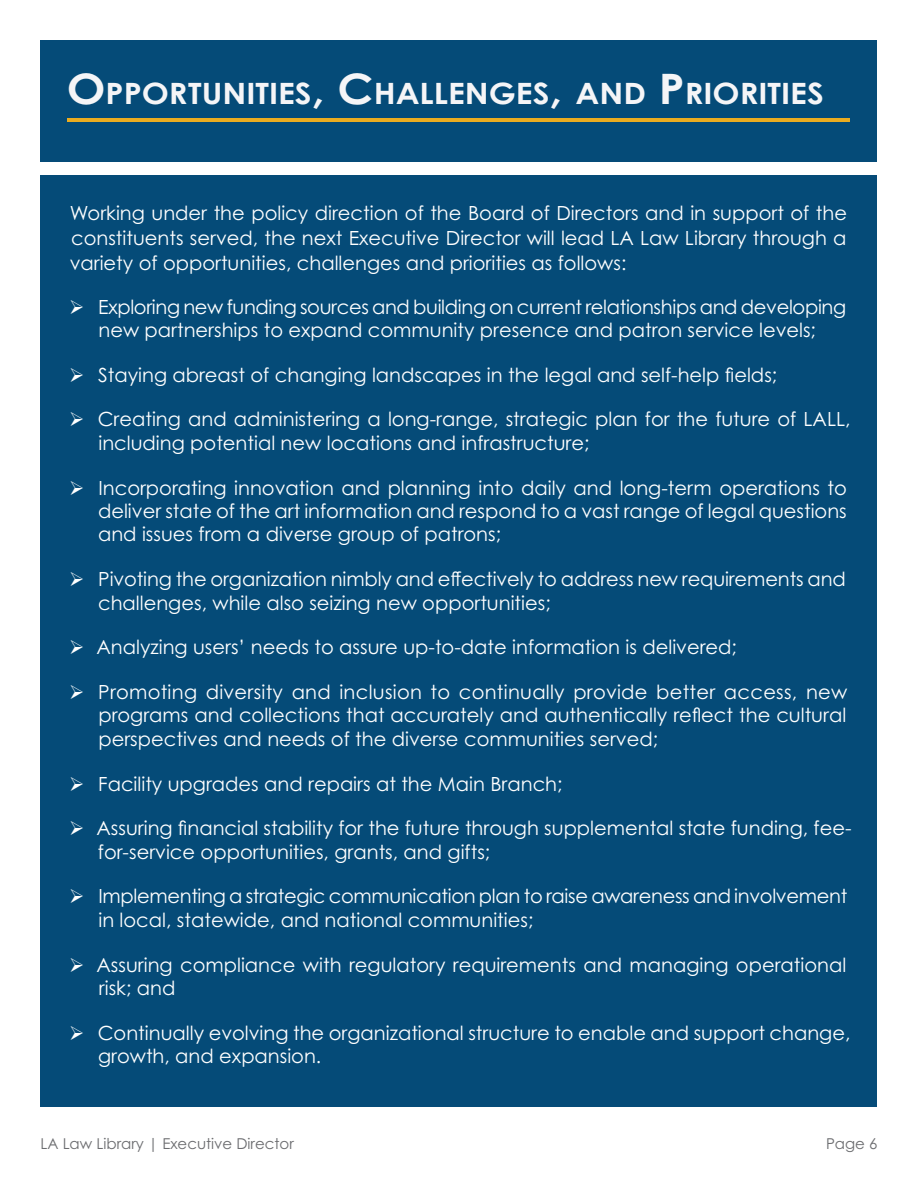
<style>
.page{position:relative;width:918px;height:1188px;background:#fff}
.page>*{position:absolute;margin:0;border:0;box-sizing:border-box;transform-origin:0 0}
.RA_Major_Heading_whi{font:700 29.4px "Century Gothic Pro";color:#f5f5f7;scale:1.1 1}
.Normal_white{font:19.5px/23.4px "Century Gothic Pro";color:#fff}
.t1{font:15px "Century Gothic Pro";color:#6c6d70}
.s1{font-size:42px}
</style>
<div class="page">
<div style="left:40px;top:40px;width:838px;height:122px;background:#054b78"></div>
<div style="left:40px;top:176px;width:838px;height:931px;background:#054b78"></div>
<hr style="left:68px;top:118px;width:782px;height:4px;background:#ebac20">
<p class="RA_Major_Heading_whi" style="left:67px;top:75px;width:690px"><span class="s1">O</span>PPORTUNITIES<span class="s1">, C</span>HALLENGES<span class="s1">,</span> AND <span class="s1">P</span> RIORITIES</p>
<p class="Normal_white" style="left:70px;top:201px;width:779px;line-height:24.8px;text-align:justify">Working under the policy direction of the Board of Directors and in support of the constituents served, the next Executive Director will lead LA Law Library through a variety of opportunities, challenges and priorities as follows:</p>
<p class="Normal_white" style="left:98px;top:295px;width:750px">Exploring new funding sources and building on current relationships and developing new partnerships to expand community presence and patron service levels;</p>
<p class="Normal_white" style="left:98px;top:363px;width:681px">Staying abreast of changing landscapes in the legal and self-help fields;</p>
<p class="Normal_white" style="left:98px;top:408px;width:754px">Creating and administering a long-range, strategic plan for the future of LALL, including potential new locations and infrastructure;</p>
<p class="Normal_white" style="left:98px;top:476px;width:750px;text-align:justify">Incorporating innovation and planning into daily and long-term operations to deliver state of the art information and respond to a vast range of legal questions and issues from a diverse group of patrons;</p>
<p class="Normal_white" style="left:98px;top:567px;width:749px">Pivoting the organization nimbly and effectively to address new requirements and challenges, while also seizing new opportunities;</p>
<p class="Normal_white" style="left:96px;top:635px;width:642px">Analyzing users’ needs to assure up-to-date information is delivered;</p>
<p class="Normal_white" style="left:98px;top:680px;width:751px;text-align:justify">Promoting diversity and inclusion to continually provide better access, new programs and collections that accurately and authentically reflect the cultural perspectives and needs of the diverse communities served;</p>
<p class="Normal_white" style="left:98px;top:772px;width:466px">Facility upgrades and repairs at the Main Branch;</p>
<p class="Normal_white" style="left:96px;top:816px;width:757px">Assuring financial stability for the future through supplemental state funding, fee&shy;for-service opportunities, grants, and gifts;</p>
<p class="Normal_white" style="left:98px;top:884px;width:750px">Implementing a strategic communication plan to raise awareness and involvement in local, statewide, and national communities;</p>
<p class="Normal_white" style="left:96px;top:953px;width:751px">Assuring compliance with regulatory requirements and managing operational risk; and</p>
<p class="Normal_white" style="left:98px;top:1021px;width:754px">Continually evolving the organizational structure to enable and support change, growth, and expansion.</p>
<p class="t1" style="left:40px;top:1135px;width:255px">LA Law Library | Executive Director</p>
<p class="t1" style="left:826px;top:1135px;width:53px">Page 6</p>
</div>
